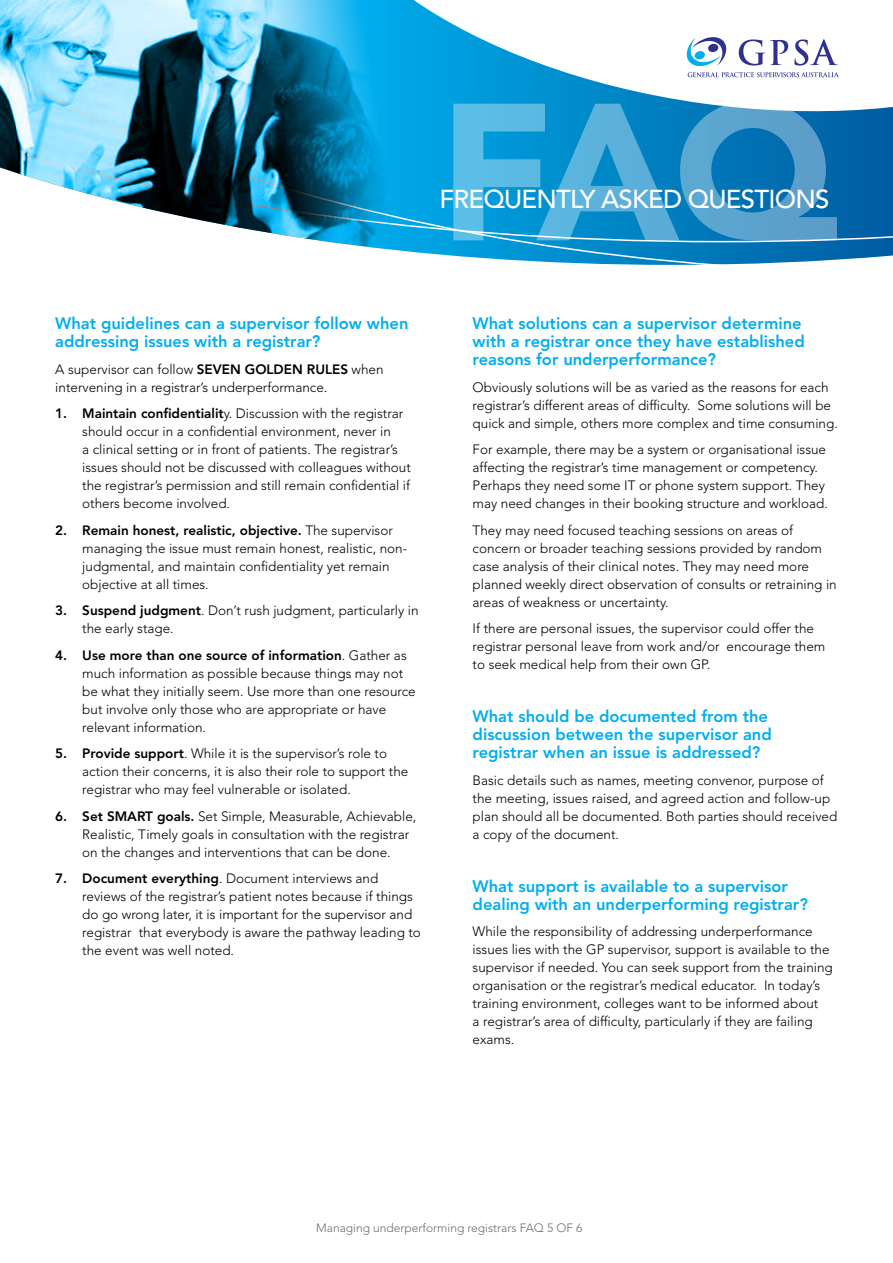
<style>
.page{position:relative;width:893px;height:1263px;background:#fff}
.page>*{position:absolute;margin:0;border:0;box-sizing:border-box;transform-origin:0 0}
.t1{font:900 192.9px "Avenir LT Std";color:#fff}
.t2{font:500 25.8px "Avenir LT Std";letter-spacing:-.03em;color:#fff}
.t3{font:800 16.5px/18px "Avenir LT Std";color:#00aeef}
.t4{font:300 13.5px/18px "Avenir LT Std";color:#000}
.t5{font:300 12px "Avenir LT Std";color:#6d6e71}
.s1{font-weight:800}
</style>
<div class="page">
<svg style="left:402px;top:136px;width:491px;height:129px;background:#0c86c4"></svg>
<svg style="left:402px;top:0;width:491px;height:136px"></svg>
<svg style="left:687px;top:37px;width:39px;height:29px"></svg>
<svg style="left:688px;top:72px;width:151px;height:5px"></svg>
<svg style="left:739px;top:39px;width:49px;height:27px"></svg>
<svg style="left:794px;top:39px;width:44px;height:27px"></svg>
<img style="left:0;top:0;width:402px;height:251px">
<h1 class="t1" style="left:438px;top:56px;width:401px">FAQ</h1>
<h2 class="t2" style="left:439px;top:184px;width:391px">FREQUENTLY ASKED QUESTIONS</h2>
<p class="t3" style="left:55px;top:315px;width:355px">What guidelines can a supervisor follow when addressing issues with a registrar?</p>
<p class="t4" style="left:55px;top:360px;width:330px">A supervisor can follow <span class="s1">SEVEN GOLDEN RULES</span> when intervening in a registrar’s underperformance.</p>
<p class="t4" style="left:82px;top:405px;width:330px;text-indent:-27px"><span class="s1">1. Maintain confidentialit</span>y. Discussion with the registrar should occur in a confidential environment, never in<br>a clinical setting or in front of patients. The registrar’s issues should not be discussed with colleagues without the registrar’s permission and still remain confidential if others become involved.</p>
<p class="t4" style="left:82px;top:521px;width:326px;text-indent:-27px"><span class="s1">2. Remain honest, realistic, objective.</span> The supervisor managing the issue must remain honest, realistic, non&shy;judgmental, and maintain confidentiality yet remain objective at all times.</p>
<p class="t4" style="left:82px;top:602px;width:338px;text-indent:-27px"><span class="s1">3. Suspend judgment</span>. Don’t rush judgment, particularly in the early stage.</p>
<p class="t4" style="left:82px;top:646px;width:335px;text-indent:-27px"><span class="s1">4. Use more than one source of information</span>. Gather as much information as possible because things may not be what they initially seem. Use more than one resource but involve only those who are appropriate or have relevant information.</p>
<p class="t4" style="left:82px;top:745px;width:328px;text-indent:-27px"><span class="s1">5. Provide support</span>. While it is the supervisor’s role to action their concerns, it is also their role to support the registrar who may feel vulnerable or isolated.</p>
<p class="t4" style="left:82px;top:807px;width:336px;text-indent:-27px"><span class="s1">6. Set SMART goals.</span> Set Simple, Measurable, Achievable,<br>Realistic, Timely goals in consultation with the registrar on the changes and interventions that can be done.</p>
<p class="t4" style="left:82px;top:870px;width:340px;text-indent:-27px"><span class="s1">7. Document everything</span>. Document interviews and reviews of the registrar’s patient notes because if things do go wrong later, it is important for the supervisor and registrar that everybody is aware the pathway leading to the event was well noted.</p>
<p class="t3" style="left:473px;top:315px;width:334px">What solutions can a supervisor determine with a registrar once they have established reasons for underperformance?</p>
<p class="t4" style="left:473px;top:378px;width:367px">Obviously solutions will be as varied as the reasons for each registrar’s different areas of difficulty. Some solutions will be quick and simple, others more complex and time consuming.</p>
<p class="t4" style="left:473px;top:441px;width:357px">For example, there may be a system or organisational issue affecting the registrar’s time management or competency.<br>Perhaps they need some IT or phone system support. They may need changes in their booking structure and workload.</p>
<p class="t4" style="left:473px;top:521px;width:366px">They may need focused teaching sessions on areas of concern or broader teaching sessions provided by random case analysis of their clinical notes. They may need more planned weekly direct observation of consults or retraining in areas of weakness or uncertainty.</p>
<p class="t4" style="left:473px;top:620px;width:354px">If there are personal issues, the supervisor could offer the registrar personal leave from work and/or encourage them to seek medical help from their own GP.</p>
<p class="t3" style="left:473px;top:708px;width:301px">What should be documented from the discussion between the supervisor and registrar when an issue is addressed?</p>
<p class="t4" style="left:473px;top:771px;width:366px">Basic details such as names, meeting convenor, purpose of the meeting, issues raised, and agreed action and follow-up plan should all be documented. Both parties should received a copy of the document.</p>
<p class="t3" style="left:473px;top:877px;width:337px">What support is available to a supervisor dealing with an underperforming registrar?</p>
<p class="t4" style="left:473px;top:923px;width:362px">While the responsibility of addressing underperformance issues lies with the GP supervisor, support is available to the supervisor if needed. You can seek support from the training organisation or the registrar’s medical educator. In today’s training environment, colleges want to be informed about<br>a registrar’s area of difficulty, particularly if they are failing exams.</p>
<p class="t5" style="left:316px;top:1220px;width:268px">Managing underperforming registrars FAQ 5 OF 6</p>
</div>
